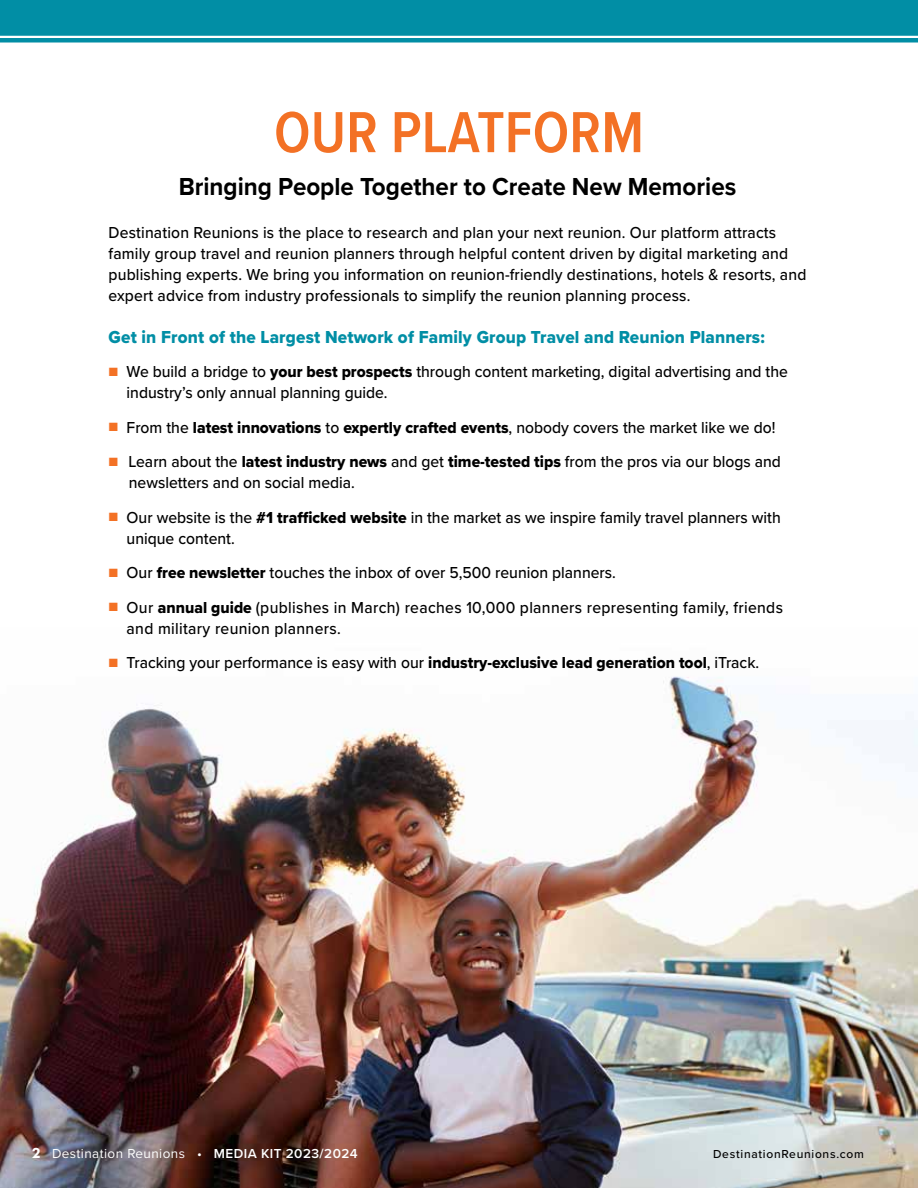
<style>
.page{position:relative;width:918px;height:1188px;background:#fff}
.page>*{position:absolute;margin:0;border:0;box-sizing:border-box;transform-origin:0 0}
.t1{font:600 60px "Proxima Nova Cond";color:#f37125}
.t2{font:700 25.5px "Proxima Nova";color:#000;scale:.95 1}
.t3{font:18px "Proxima Nova Extrabld";letter-spacing:.01em;color:#018ea5;scale:.95 1}
.t4{font:500 16.5px/34.5px "Proxima Nova";letter-spacing:.01em;color:#000;scale:.95 1}
.t5{font:13.5px "Proxima Nova";letter-spacing:.03em;color:#fff}
.t6{font:500 12px "Proxima Nova";letter-spacing:.06em;color:#000}
.s1{font-family:"Abril Text";font-weight:400;color:#f37125}
.s2{font-family:"Proxima Nova Extrabld";font-weight:400}
.s3{font-family:"Futura PT";font-weight:800;font-size:15px}
.s4{font-weight:600}
</style>
<div class="page">
<img style="left:0;top:676px;width:918px;height:512px">
<svg style="left:0;top:38px;width:918px;height:5px;background:#1a99ae"></svg>
<div style="left:0;top:0;width:918px;height:36px;background:#018ea5"></div>
<h1 class="t1" style="left:274px;top:88px;width:372px">OUR PLATFORM</h1>
<h2 class="t2" style="left:179px;top:168px;width:588px">Bringing People Together to Create New Memories</h2>
<p class="t4" style="left:109px;top:221px;width:736px;line-height:21px">Destination Reunions is the place to research and plan your next reunion. Our platform attracts family group travel and reunion planners through helpful content driven by digital marketing and publishing experts. We bring you information on reunion-friendly destinations, hotels &amp; resorts, and expert advice from industry professionals to simplify the reunion planning process.</p>
<p class="t3" style="left:109px;top:323px;width:692px">Get in Front of the Largest Network of Family Group Travel and Reunion Planners:</p>
<p class="t4" style="left:127px;top:361px;width:698px;line-height:21px;text-indent:-18px"><span class="s1">1</span> We build a bridge to <span class="s2">your best prospects</span> through content marketing, digital advertising and the industry’s only annual planning guide.</p>
<p class="t4" style="left:109px;top:410px;width:709px"><span class="s1">1</span> From the <span class="s2">latest innovations</span> to <span class="s2">expertly crafted events</span>, nobody covers the market like we do!<br><span class="s1">1</span> Learn about the <span class="s2">latest industry news</span> and get <span class="s2">time-tested tips</span> from the pros via our blogs and</p>
<p class="t4" style="left:109px;top:465px;width:709px;text-indent:20px">newsletters and on social media.<br><span class="s1">1</span> Our website is the <span class="s2">#1 trafficked website</span> in the market as we inspire family travel planners with</p>
<p class="t4" style="left:109px;top:521px;width:711px;text-indent:18px">unique content.<br><span class="s1">1</span> Our <span class="s2">free newsletter</span> touches the inbox of over 5,500 reunion planners.<br><span class="s1">1</span> Our <span class="s2">annual guide</span> (publishes in March) reaches 10,000 planners representing family, friends</p>
<p class="t4" style="left:109px;top:611px;width:686px;text-indent:18px">and military reunion planners.<br><span class="s1">1</span> Tracking your performance is easy with our <span class="s2">industry-exclusive lead generation tool</span>, iTrack.</p>
<p class="t5" style="left:32px;top:1143px;width:327px"><span class="s3">2</span> Destination Reunions • <span class="s4">MEDIA KIT 2023/2024</span></p>
<p class="t6" style="left:713px;top:1145px;width:152px">DestinationReunions.com</p>
</div>
